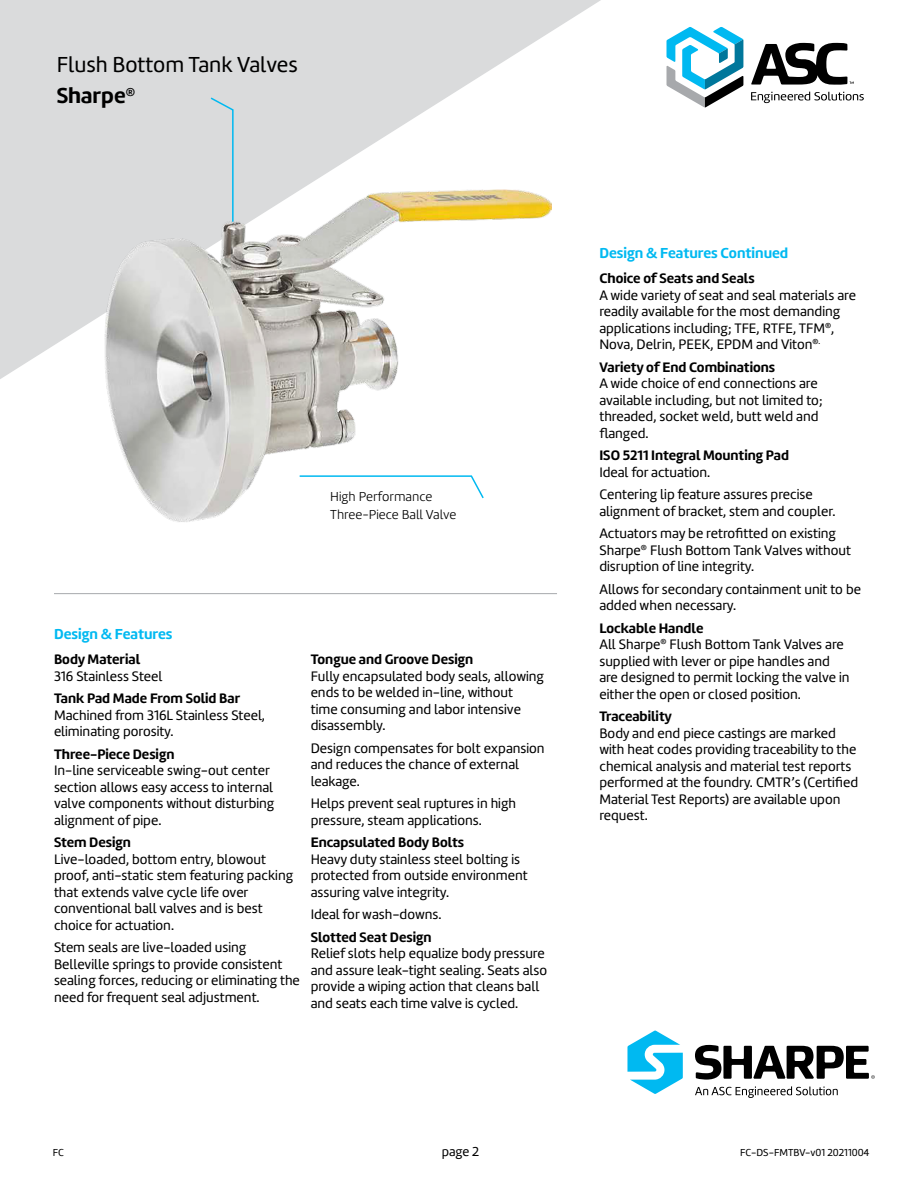
<style>
.page{position:relative;width:918px;height:1188px;background:#fff}
.page>*{position:absolute;margin:0;border:0;box-sizing:border-box;transform-origin:0 0}
.t1{font:22.5px/30.8px "Marine";color:#000}
.t2{font:700 15px "Marine";color:#00b9f1}
.t3{font:14.25px/16.5px "Marine";color:#000}
.t4{font:700 14.25px "Marine";color:#000}
.t5{font:300 13.5px/18px "Marine";color:#000}
.t6{font:13.5px "Marine";color:#000}
.t7{font:10.5px "Marine";color:#000}
.s1{font-weight:700}
</style>
<div class="page">
<svg style="left:0;top:0;width:601px;height:379px;fill:#dadbdc"></svg>
<svg style="left:751px;top:43px;width:113px;height:60px"></svg>
<svg style="left:667px;top:27px;width:76px;height:80px"></svg>
<svg style="left:209px;top:96px;width:25px;height:93px;background:#cbd8dd"></svg>
<svg style="left:695px;top:1086px;width:143px;height:12px"></svg>
<svg style="left:695px;top:1045px;width:180px;height:35px"></svg>
<svg style="left:627px;top:1030px;width:56px;height:64px"></svg>
<hr style="left:54px;top:593px;width:503px;height:1px;background:#a7a9ac">
<img style="left:104px;top:189px;width:448px;height:333px">
<svg style="left:298px;top:475px;width:187px;height:25px"></svg>
<h1 class="t1" style="left:57px;top:50px;width:243px">Flush Bottom Tank Valves<br><span class="s1">Sharpe</span><sup>®</sup></h1>
<p class="t5" style="left:330px;top:488px;width:128px">High Performance<br>Three-Piece Ball Valve</p>
<p class="t2" style="left:54px;top:624px;width:120px">Design &amp; Features</p>
<p class="t4" style="left:54px;top:650px;width:88px">Body Material</p>
<p class="t3" style="left:54px;top:668px;width:110px">316 Stainless Steel</p>
<p class="t4" style="left:54px;top:689px;width:188px">Tank Pad Made From Solid Bar</p>
<p class="t3" style="left:54px;top:707px;width:213px">Machined from 316L Stainless Steel, eliminating porosity.</p>
<p class="t4" style="left:54px;top:745px;width:122px">Three-Piece Design</p>
<p class="t3" style="left:54px;top:762px;width:222px">In-line serviceable swing-out center section allows easy access to internal valve components without disturbing alignment of pipe.</p>
<p class="t4" style="left:54px;top:833px;width:79px">Stem Design</p>
<p class="t3" style="left:54px;top:851px;width:241px">Live-loaded, bottom entry, blowout proof, anti-static stem featuring packing that extends valve cycle life over conventional ball valves and is best choice for actuation.</p>
<p class="t3" style="left:54px;top:939px;width:247px">Stem seals are live-loaded using Belleville springs to provide consistent sealing forces, reducing or eliminating the need for frequent seal adjustment.</p>
<p class="t4" style="left:311px;top:650px;width:164px">Tongue and Groove Design</p>
<p class="t3" style="left:311px;top:668px;width:235px">Fully encapsulated body seals, allowing ends to be welded in-line, without<br>time consuming and labor intensive disassembly.</p>
<p class="t3" style="left:311px;top:740px;width:235px">Design compensates for bolt expansion and reduces the chance of external leakage.</p>
<p class="t3" style="left:311px;top:795px;width:207px">Helps prevent seal ruptures in high pressure, steam applications.</p>
<p class="t4" style="left:311px;top:833px;width:155px">Encapsulated Body Bolts</p>
<p class="t3" style="left:311px;top:851px;width:219px">Heavy duty stainless steel bolting is protected from outside environment assuring valve integrity.</p>
<p class="t3" style="left:311px;top:906px;width:132px">Ideal for wash-downs.</p>
<p class="t4" style="left:311px;top:928px;width:122px">Slotted Seat Design</p>
<p class="t3" style="left:311px;top:945px;width:238px">Relief slots help equalize body pressure and assure leak-tight sealing. Seats also provide a wiping action that cleans ball and seats each time valve is cycled.</p>
<p class="t2" style="left:599px;top:243px;width:190px">Design &amp; Features Continued</p>
<p class="t4" style="left:599px;top:269px;width:157px">Choice of Seats and Seals</p>
<p class="t3" style="left:599px;top:287px;width:258px">A wide variety of seat and seal materials are readily available for the most demanding applications including; TFE, RTFE, TFM<sup>®</sup>, Nova, Delrin, PEEK, EPDM and Viton<sup>®.</sup></p>
<p class="t4" style="left:599px;top:357px;width:177px">Variety of End Combinations</p>
<p class="t3" style="left:599px;top:375px;width:225px">A wide choice of end connections are available including, but not limited to; threaded, socket weld, butt weld and flanged.</p>
<p class="t4" style="left:599px;top:446px;width:191px">ISO 5211 Integral Mounting Pad</p>
<p class="t3" style="left:599px;top:461px;width:215px;line-height:22.5px">Ideal for actuation.<br>Centering lip feature assures precise</p>
<p class="t3" style="left:599px;top:500px;width:238px;line-height:22.5px">alignment of bracket, stem and coupler.<br>Actuators may be retrofitted on existing</p>
<p class="t3" style="left:599px;top:542px;width:253px">Sharpe<sup>®</sup> Flush Bottom Tank Valves without disruption of line integrity.</p>
<p class="t3" style="left:599px;top:581px;width:263px">Allows for secondary containment unit to be added when necessary.</p>
<p class="t3" style="left:599px;top:620px;width:252px"><span class="s1">Lockable Handle<br></span>All Sharpe<sup>®</sup> Flush Bottom Tank Valves are supplied with lever or pipe handles and are designed to permit locking the valve in either the open or closed position.</p>
<p class="t4" style="left:599px;top:707px;width:74px">Traceability</p>
<p class="t3" style="left:599px;top:725px;width:260px">Body and end piece castings are marked with heat codes providing traceability to the chemical analysis and material test reports performed at the foundry. CMTR’s (Certified Material Test Reports) are available upon request.</p>
<p class="t7" style="left:53px;top:1146px;width:13px">FC</p>
<p class="t6" style="left:442px;top:1143px;width:39px">page 2</p>
<p class="t7" style="left:740px;top:1146px;width:131px">FC-DS-FMTBV-v01 20211004</p>
</div>
